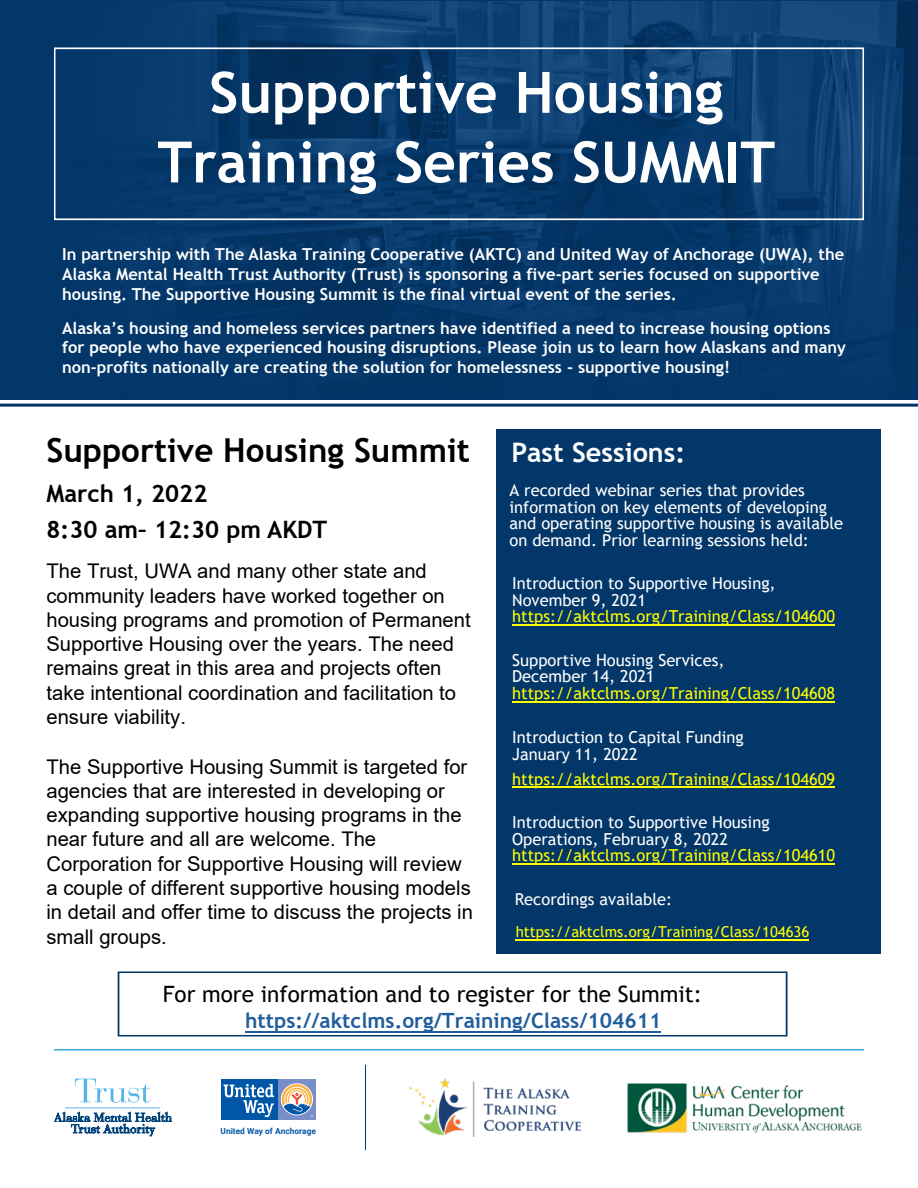
<style>
.page{position:relative;width:918px;height:1188px;background:#fff}
.page>*{position:absolute;margin:0;border:0;box-sizing:border-box;transform-origin:0 0}
.Header_1{font:700 57px/69.6px "Trebuchet MS";color:#fff;text-align:center}
.Body_Copy{font:700 33px "Trebuchet MS";color:#000}
.t1{font:700 27px "Trebuchet MS";color:#fff}
.Body_Copy-2{font:700 24px/36px "Trebuchet MS";color:#000}
.t2{font:22.5px "Trebuchet MS";color:#000}
.t3{font:700 21px "Trebuchet MS";color:#215e9e}
.Body_Copy-3{font:20.25px/24.5px "Arial";color:#000}
.Body_Copy-4{font:700 16.5px/19.8px "Trebuchet MS";color:#fff}
.t4{font:16.5px/16.5px "Trebuchet MS";color:#fff}
.t5{font:16.5px "Trebuchet MS";color:#ff0}
.t6{font:15px "Trebuchet MS";color:#ff0}
.t7{font:700 8.4px "Roboto";color:#0056a7}
.s1{font-style:inherit}
</style>
<div class="page">
<hr style="left:54px;top:1049px;width:810px;height:2px;background:#3ba9dc">
<svg style="left:0;top:0;width:918px;height:158px;background:#0b3d6d"></svg>
<div style="left:0;top:158px;width:918px;height:242px;background:#043769"></div>
<div style="left:54px;top:48px;width:810px;height:172px;border:2px solid #fff"></div>
<hr style="left:0;top:404px;width:918px;height:3px;background:#043769">
<div style="left:118px;top:971px;width:669px;height:66px;border:2px solid #043769"></div>
<hr style="left:365px;top:1065px;width:1px;height:85px;background:#043769">
<div style="left:497px;top:429px;width:384px;height:525px;background:#043769"></div>
<svg style="left:75px;top:1079px;width:75px;height:24px"></svg>
<svg style="left:54px;top:1112px;width:118px;height:24px"></svg>
<hr style="left:65px;top:1108px;width:95px;height:1px;background:#58b6e7">
<svg style="left:221px;top:1079px;width:95px;height:41px;background:#5e89b7"></svg>
<img style="left:409px;top:1078px;width:172px;height:58px">
<img style="left:627px;top:1083px;width:235px;height:50px">
<hr style="left:513px;top:864px;width:322px;height:1px;background:#ff0">
<hr style="left:513px;top:787px;width:322px;height:1px;background:#ff0">
<hr style="left:513px;top:701px;width:322px;height:1px;background:#ff0">
<hr style="left:513px;top:624px;width:322px;height:1px;background:#ff0">
<hr style="left:658px;top:939px;width:151px;height:1px;background:#ff0">
<hr style="left:516px;top:939px;width:142px;height:1px;background:#ff0">
<hr style="left:246px;top:1031px;width:415px;height:2px;background:#215e9e">
<h1 class="Header_1" style="left:157px;top:58px;width:619px">Supportive Housing<br>Training Series SUMMIT</h1>
<p class="Body_Copy-4" style="left:62px;top:245px;width:784px">In partnership with The Alaska Training Cooperative (AKTC) and United Way of Anchorage (UWA), the<br>Alaska Mental Health Trust Authority (Trust) is sponsoring a five-part series focused on supportive housing. The Supportive Housing Summit is the final virtual event of the series.</p>
<p class="Body_Copy-4" style="left:62px;top:318px;width:786px">Alaska’s housing and homeless services partners have identified a need to increase housing options for people who have experienced housing disruptions. Please join us to learn how Alaskans and many non-profits nationally are creating the solution for homelessness - supportive housing!</p>
<p class="Body_Copy" style="left:46px;top:430px;width:425px">Supportive Housing Summit</p>
<p class="Body_Copy-2" style="left:46px;top:475px;width:282px">March 1<span class="s1">,</span> 202<span class="s1">2<br></span>8:30 am– 12:30 pm AKDT</p>
<p class="Body_Copy-3" style="left:46px;top:559px;width:426px">The Trust, UWA and many other state and community leaders have worked together on housing programs and promotion of Permanent Supportive Housing over the years. The need remains great in this area and projects often take intentional coordination and facilitation to ensure viability.</p>
<p class="Body_Copy-3" style="left:46px;top:754px;width:428px">The Supportive Housing Summit is targeted for agencies that are interested in developing or expanding supportive housing programs in the near future and all are welcome. The Corporation for Supportive Housing will review a couple of different supportive housing models in detail and offer time to discuss the projects in small groups.</p>
<p class="t2" style="left:163px;top:981px;width:541px">For more information and to register for the Summit:</p>
<p class="t3" style="left:245px;top:1007px;width:418px">https://aktclms.org/Training/Class/104611</p>
<h3 class="t1" style="left:511px;top:435px;width:176px">Past Sessions:</h3>
<p class="t4" style="left:510px;top:482px;width:335px">A recorded webinar series that provides information on key elements of developing and operating supportive housing is available on demand. Prior learning sessions held:</p>
<p class="t4" style="left:512px;top:575px;width:265px">Introduction to Supportive Housing,<br>November 9, 2021</p>
<p class="t5" style="left:512px;top:606px;width:324px">https://aktclms.org/Training/Class/104600</p>
<p class="t4" style="left:512px;top:652px;width:214px">Supportive Housing Services,<br>December 14, 2021</p>
<p class="t5" style="left:512px;top:683px;width:324px">https://aktclms.org/Training/Class/104608</p>
<p class="t4" style="left:512px;top:728px;width:233px;line-height:17.7px">Introduction to Capital Funding<br>January 11, 2022</p>
<p class="t5" style="left:512px;top:768px;width:324px">https://aktclms.org/Training/Class/104609</p>
<p class="t4" style="left:512px;top:814px;width:259px">Introduction to Supportive Housing<br>Operations, February 8, 2022</p>
<p class="t5" style="left:512px;top:845px;width:324px">https://aktclms.org/Training/Class/104610</p>
<p class="t4" style="left:515px;top:891px;width:159px">Recordings available:</p>
<p class="t6" style="left:516px;top:922px;width:295px">https://aktclms.org/Training/Class/104636</p>
<p class="t7" style="left:221px;top:1125px;width:97px">United Way of Anchorage</p>
</div>
